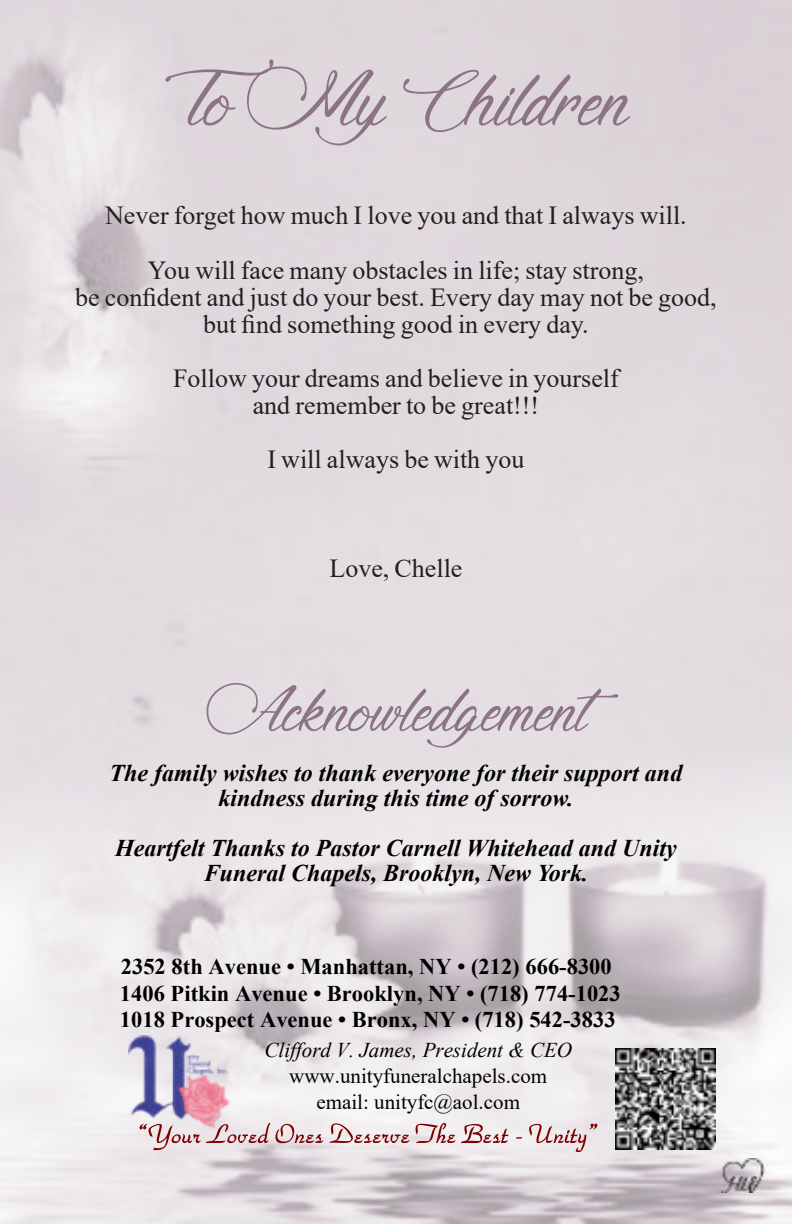
<style>
.page{position:relative;width:792px;height:1224px;background:#fff}
.page>*{position:absolute;margin:0;border:0;box-sizing:border-box;transform-origin:0 0}
.t1{font:72px "Signature of the Ancient";color:#8c7385}
.t2{font:60px "Signature of the Ancient";color:#8c7385}
.t3{font:26px/27.2px "Times New Roman";color:#231f20;text-align:center}
.t4{font:italic 700 24px/25px "Times New Roman";color:#000;text-align:center}
.t5{font:700 22.4px/26.2px "Times New Roman";color:#000}
.t6{font:21px/26px "Times New Roman";color:#000;text-align:center}
.t7{font:italic 21px "Times New Roman";color:#000}
</style>
<div class="page">
<img style="left:0;top:0;width:792px;height:1224px">
<svg style="left:140px;top:1123px;width:270px;height:27px;background:#dbc5c8"></svg>
<svg style="left:416px;top:1123px;width:92px;height:20px"></svg>
<svg style="left:516px;top:1137px;width:6px;height:2px"></svg>
<svg style="left:529px;top:1124px;width:68px;height:28px;background:#dac2c5"></svg>
<img style="left:128px;top:1036px;width:103px;height:92px">
<img style="left:721px;top:1159px;width:43px;height:34px">
<img style="left:615px;top:1049px;width:101px;height:101px">
<h1 class="t1" style="left:164px;top:71px;width:466px">To MyChildren</h1>
<p class="t3" style="left:105px;top:191px;width:583px;line-height:54.2px">Never forget how much I love you and that I always will.<br>You will face many obstacles in life; stay strong,</p>
<p class="t3" style="left:75px;top:286px;width:643px">be confident and just do your best. Every day may not be good, but find something good in every day.</p>
<p class="t3" style="left:173px;top:367px;width:447px">Follow your dreams and believe in yourself and remember to be great!!!</p>
<p class="t3" style="left:267px;top:449px;width:259px">I will always be with you</p>
<p class="t3" style="left:330px;top:557px;width:134px">Love, Chelle</p>
<h2 class="t2" style="left:205px;top:686px;width:416px">Acknowledgement</h2>
<p class="t4" style="left:110px;top:763px;width:574px">The family wishes to thank everyone for their support and kindness during this time of sorrow.</p>
<p class="t4" style="left:115px;top:838px;width:563px">Heartfelt Thanks to Pastor Carnell Whitehead and Unity<br>Funeral Chapels, Brooklyn, New York.</p>
<p class="t5" style="left:121px;top:955px;width:492px">2352 8th Avenue • Manhattan, NY • (212) 666-8300</p>
<p class="t5" style="left:120px;top:982px;width:502px">1406 Pitkin Avenue • Brooklyn, NY • (718) 774-1023<br>1018 Prospect Avenue • Bronx, NY • (718) 542-3833</p>
<p class="t7" style="left:265px;top:1042px;width:309px">Clifford V. James, President &amp; CEO</p>
<p class="t6" style="left:289px;top:1065px;width:259px">www.unityfuneralchapels.com email: unityfc@aol.com</p>
</div>
